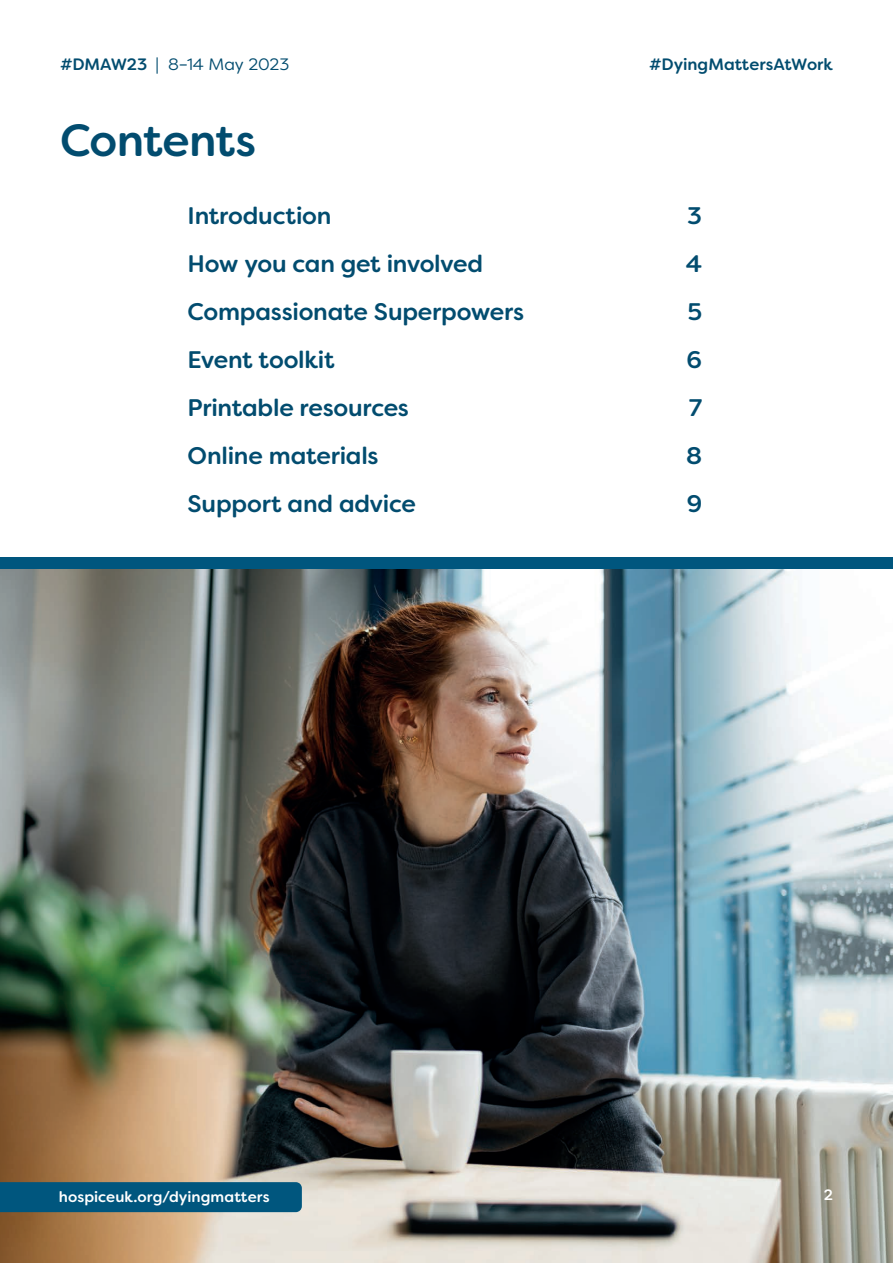
<style>
.page{position:relative;width:893px;height:1263px;background:#fff}
.page>*{position:absolute;margin:0;border:0;box-sizing:border-box;transform-origin:0 0}
.t1{font:500 45px "Filson Soft";letter-spacing:-.015em;color:#024c6f}
.t2{font:500 24px "Filson Soft";letter-spacing:-.01em;color:#024c6f}
.t3{font:16.5px "Filson Soft";letter-spacing:-.005em;color:#024c6f}
.t4{font:500 16.5px "Filson Soft";color:#024c6f}
.t5{font:500 15px "Filson Soft";letter-spacing:.005em;color:#fff}
.s1{font-weight:500}
</style>
<div class="page">
<div style="left:0;top:557px;width:893px;height:531px;background:#00567e"></div>
<img style="left:0;top:569px;width:893px;height:694px">
<div style="left:0;top:1182px;width:302px;height:30px;background:#00567e"></div>
<p class="t3" style="left:60px;top:54px;width:231px"><span class="s1">#DMAW23</span> | 8–14 May 2023</p>
<p class="t4" style="left:649px;top:53px;width:185px">#DyingMattersAtWork</p>
<h1 class="t1" style="left:60px;top:111px;width:197px">Contents</h1>
<p class="t2" style="left:188px;top:200px;width:145px">Introduction</p>
<p class="t2" style="left:687px;top:200px;width:16px">3</p>
<p class="t2" style="left:188px;top:248px;width:297px">How you can get involved</p>
<p class="t2" style="left:686px;top:248px;width:18px">4</p>
<p class="t2" style="left:188px;top:296px;width:338px">Compassionate Superpowers</p>
<p class="t2" style="left:687px;top:296px;width:16px">5</p>
<p class="t2" style="left:188px;top:344px;width:149px">Event toolkit</p>
<p class="t2" style="left:687px;top:344px;width:17px">6</p>
<p class="t2" style="left:188px;top:392px;width:223px">Printable resources</p>
<p class="t2" style="left:689px;top:392px;width:15px">7</p>
<p class="t2" style="left:188px;top:440px;width:192px">Online materials</p>
<p class="t2" style="left:686px;top:440px;width:18px">8</p>
<p class="t2" style="left:188px;top:488px;width:230px">Support and advice</p>
<p class="t2" style="left:687px;top:488px;width:17px">9</p>
<p class="t5" style="left:59px;top:1187px;width:212px">hospiceuk.org/dyingmatters</p>
<p class="t5" style="left:824px;top:1185px;width:11px">2</p>
</div>
